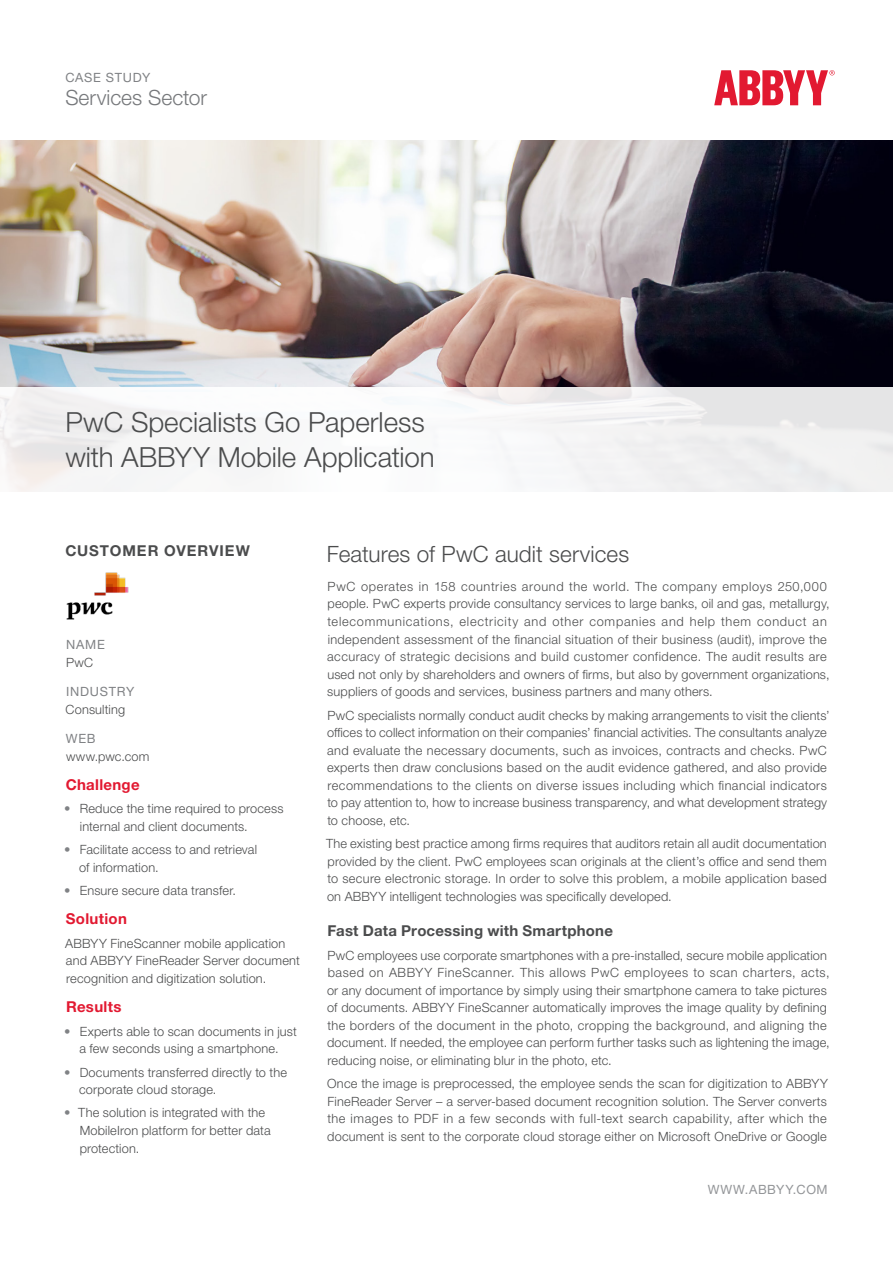
<style>
.page{position:relative;width:893px;height:1263px;background:#fff}
.page>*{position:absolute;margin:0;border:0;box-sizing:border-box;transform-origin:0 0}
.t1{font:300 27.75px/35.1px "Helvetica Neue LTW1 G";letter-spacing:-.005em;color:#4b4c4d}
.Intro{font:300 22.5px "Helvetica Neue LTW1 G";color:#4b4c4d}
.Industry{font:300 21px "Helvetica Neue LTW1 G";color:#76787b}
.Sidebar_Head{font:700 15px "Helvetica Neue LTW1 G";letter-spacing:.015em;color:#4b4c4d}
.Sidebar_H2_Red{font:700 15px "Helvetica Neue LTW1 G";letter-spacing:.02em;color:#e21931}
.Sidebar_Head-2{font:700 15px "Helvetica Neue LTW1 G";letter-spacing:.06em;color:#4b4c4d}
.Text{font:300 12.75px/17.5px "Helvetica Neue LTW1 G";letter-spacing:.015em;color:#4b4c4d}
.Sidebar_H2_Red-2{font:300 12.75px/17.5px "Helvetica Neue LTW1 G";letter-spacing:.015em;color:#4b4c4d}
.Sidebar_Body{font:300 12.75px "Helvetica Neue LTW1 G";letter-spacing:.015em;color:#4b4c4d}
.Sidebar_H3{font:12.75px "Helvetica Neue LTW1 G";letter-spacing:.06em;color:#808285}
.www_abbyy_com{font:12.75px "Helvetica Neue LTW1 G";letter-spacing:.045em;color:#939598}
.Tagline{font:12.75px "Helvetica Neue LTW1 G";letter-spacing:.055em;color:#808285}
.s1{color:#808285}
</style>
<div class="page">
<img style="left:0;top:140px;width:893px;height:248px">
<svg style="left:714px;top:70px;width:121px;height:35px"></svg>
<div style="left:0;top:388px;width:893px;height:105px;background:linear-gradient(to bottom,#f2f2f2,#f5f5f6)"></div>
<img style="left:66px;top:572px;width:63px;height:48px">
<p class="Tagline" style="left:65px;top:69px;width:86px">CASE STUDY</p>
<p class="Industry" style="left:65px;top:85px;width:143px">Services Sector</p>
<p class="t1" style="left:65px;top:404px;width:371px">PwC Specialists Go Paperless with ABBYY Mobile Application</p>
<p class="Sidebar_Head-2" style="left:65px;top:541px;width:186px">CUSTOMER OVERVIEW</p>
<p class="Sidebar_H3" style="left:66px;top:637px;width:40px">NAME</p>
<p class="Sidebar_Body" style="left:66px;top:655px;width:29px">PwC</p>
<p class="Sidebar_H3" style="left:66px;top:684px;width:70px">INDUSTRY</p>
<p class="Sidebar_Body" style="left:66px;top:701px;width:61px">Сonsulting</p>
<p class="Sidebar_H3" style="left:66px;top:731px;width:31px">WEB</p>
<p class="Sidebar_Body" style="left:66px;top:748px;width:85px">www.pwc.com</p>
<p class="Sidebar_H2_Red" style="left:66px;top:775px;width:75px">Challenge</p>
<p class="Text" style="left:80px;top:800px;width:205px;text-indent:-16px"><span class="s1">•</span> Reduce the time required to process internal and client documents.</p>
<p class="Text" style="left:79px;top:841px;width:179px;text-indent:-15px"><span class="s1">•</span> Facilitate access to and retrieval of information.</p>
<p class="Text" style="left:64px;top:882px;width:173px"><span class="s1">•</span> Ensure secure data transfer.</p>
<p class="Sidebar_H2_Red" style="left:66px;top:910px;width:62px">Solution</p>
<p class="Sidebar_H2_Red-2" style="left:65px;top:934px;width:236px">ABBYY FineScanner mobile application and ABBYY FineReader Server document recognition and digitization solution.</p>
<p class="Sidebar_H2_Red" style="left:66px;top:997px;width:57px">Results</p>
<p class="Text" style="left:64px;top:1022px;width:234px;text-align:center"><span class="s1">•</span> Experts able to scan documents in just a few seconds using a smartphone.</p>
<p class="Text" style="left:79px;top:1063px;width:209px;text-indent:-15px"><span class="s1">•</span> Documents transferred directly to the corporate cloud storage.</p>
<p class="Text" style="left:80px;top:1104px;width:193px;text-indent:-15px"><span class="s1">•</span> The solution is integrated with the<br>MobileIron platform for better data protection.</p>
<p class="Intro" style="left:327px;top:540px;width:304px">Features of PwC audit services</p>
<p class="Text" style="left:327px;top:577px;width:504px">PwC operates in 158 countries around the world. The company employs 250,000 people. PwC experts provide consultancy services to large banks, oil and gas, metallurgy, telecommunications, electricity and other companies and help them conduct an independent assessment of the financial situation of their business (audit), improve the accuracy of strategic decisions and build customer confidence. The audit results are used not only by shareholders and owners of firms, but also by government organizations, suppliers of goods and services, business partners and many others.</p>
<p class="Text" style="left:327px;top:706px;width:504px">PwC specialists normally conduct audit checks by making arrangements to visit the clients’ offices to collect information on their companies’ financial activities. The consultants analyze and evaluate the necessary documents, such as invoices, contracts and checks. PwC experts then draw conclusions based on the audit evidence gathered, and also provide recommendations to the clients on diverse issues including which financial indicators to pay attention to, how to increase business transparency, and what development strategy to choose, etc.</p>
<p class="Text" style="left:326px;top:835px;width:502px;text-align:justify">The existing best practice among firms requires that auditors retain all audit documentation provided by the client. PwC employees scan originals at the client’s office and send them to secure electronic storage. In order to solve this problem, a mobile application based on ABBYY intelligent technologies was specifically developed.</p>
<h2 class="Sidebar_Head" style="left:327px;top:921px;width:287px">Fast Data Processing with Smartphone</h2>
<p class="Text" style="left:327px;top:946px;width:504px">PwC employees use corporate smartphones with a pre-installed, secure mobile application based on ABBYY FineScanner. This allows PwC employees to scan charters, acts, or any document of importance by simply using their smartphone camera to take pictures of documents. ABBYY FineScanner automatically improves the image quality by defining the borders of the document in the photo, cropping the background, and aligning the document. If needed, the employee can perform further tasks such as lightening the image, reducing noise, or eliminating blur in the photo, etc.</p>
<p class="Text" style="left:327px;top:1075px;width:502px;text-align:justify">Once the image is preprocessed, the employee sends the scan for digitization to ABBYY FineReader Server – a server-based document recognition solution. The Server converts the images to PDF in a few seconds with full-text search capability, after which the document is sent to the corporate cloud storage either on Microsoft OneDrive or Google</p>
<p class="www_abbyy_com" style="left:708px;top:1181px;width:121px">WWW.ABBYY.COM</p>
</div>
